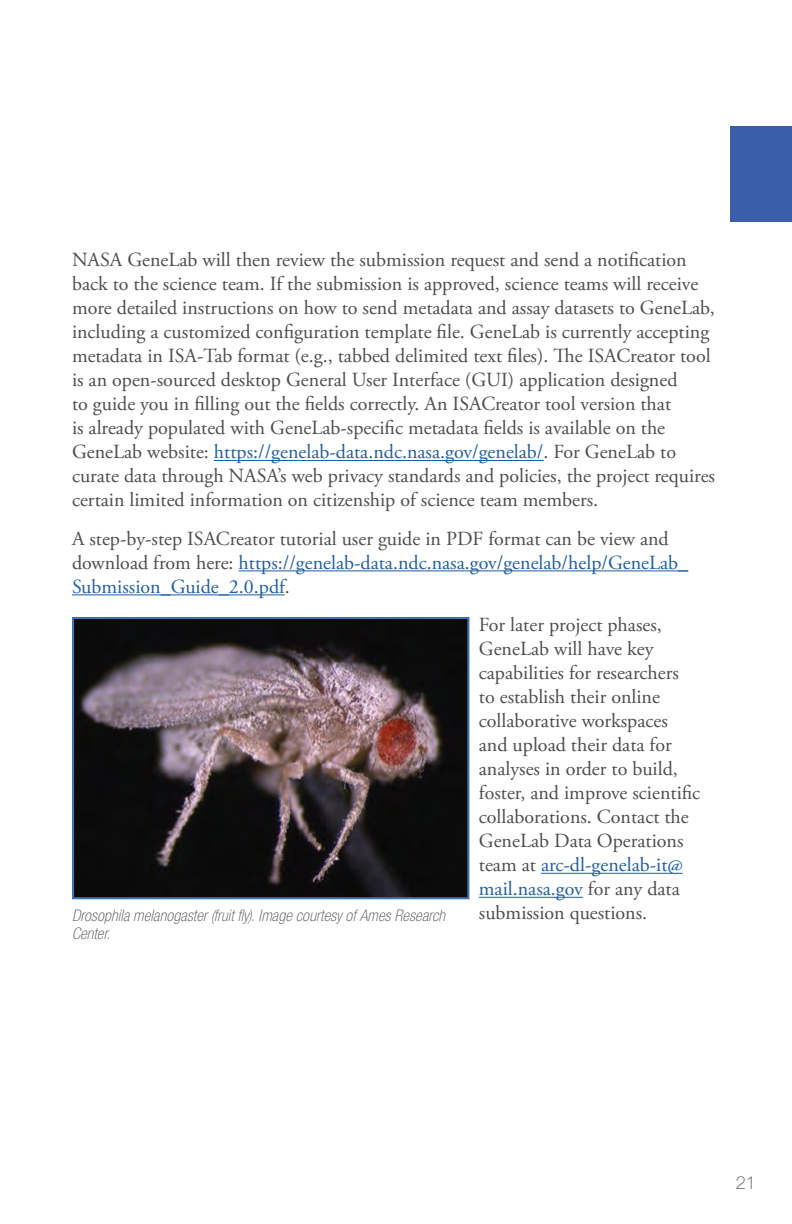
<style>
.page{position:relative;width:792px;height:1224px;background:#fff}
.page>*{position:absolute;margin:0;border:0;box-sizing:border-box;transform-origin:0 0}
._04_Body_Text{font:20px/24px "Adobe Garamond Pro";color:#4d4d4f}
.t1{font:100 18px "Helvetica Neue LT Std";color:#4d4d4f}
._07_Caption__Gray{font:italic 100 condensed 16px "Helvetica Neue LT Std";letter-spacing:.015em;color:#4d4d4f}
.s1{color:#215e9e}
</style>
<div class="page">
<hr style="left:214px;top:460px;width:329px;height:1px;background:#215e9e">
<hr style="left:239px;top:570px;width:449px;height:1px;background:#215e9e">
<hr style="left:72px;top:594px;width:213px;height:1px;background:#215e9e">
<hr style="left:541px;top:873px;width:142px;height:1px;background:#215e9e">
<hr style="left:479px;top:897px;width:104px;height:1px;background:#215e9e">
<div style="left:731px;top:126px;width:61px;height:96px;background:#3b5eab"></div>
<img style="left:75px;top:620px;width:391px;height:276px">
<div style="left:72px;top:617px;width:397px;height:282px;border:2px solid #4072ae"></div>
<p class="_04_Body_Text" style="left:72px;top:249px;width:645px">NASA GeneLab will then review the submission request and send a notification back to the science team. If the submission is approved, science teams will receive more detailed instructions on how to send metadata and assay datasets to GeneLab, including a customized configuration template file. GeneLab is currently accepting metadata in ISA-Tab format (e.g., tabbed delimited text files). The ISACreator tool is an open-sourced desktop General User Interface (GUI) application designed<br>to guide you in filling out the fields correctly. An ISACreator tool version that<br>is already populated with GeneLab-specific metadata fields is available on the GeneLab website: <span class="s1">https://genelab-data.ndc.nasa.gov/genelab/</span>. For GeneLab to curate data through NASA’s web privacy standards and policies, the project requires certain limited information on citizenship of science team members.</p>
<p class="_04_Body_Text" style="left:72px;top:527px;width:618px">A step-by-step ISACreator tutorial user guide in PDF format can be view and download from here: <span class="s1">https://genelab-data.ndc.nasa.gov/genelab/help/GeneLab_<br>Submission_Guide_2.0.pdf</span>.</p>
<p class="_04_Body_Text" style="left:479px;top:614px;width:223px">For later project phases,<br>GeneLab will have key capabilities for researchers<br>to establish their online collaborative workspaces and upload their data for analyses in order to build, foster, and improve scientific collaborations. Contact the<br>GeneLab Data Operations team at <span class="s1">arc-dl-genelab-it@ mail.nasa.gov</span> for any data</p>
<p class="_07_Caption__Gray" style="left:72px;top:907px;width:375px">Drosophila melanogaster (fruit fly). Image courtesy of Ames Research</p>
<p class="_04_Body_Text" style="left:479px;top:902px;width:170px">submission questions.</p>
<p class="_07_Caption__Gray" style="left:72px;top:925px;width:40px">Center.</p>
<p class="t1" style="left:736px;top:1172px;width:22px">21</p>
</div>
